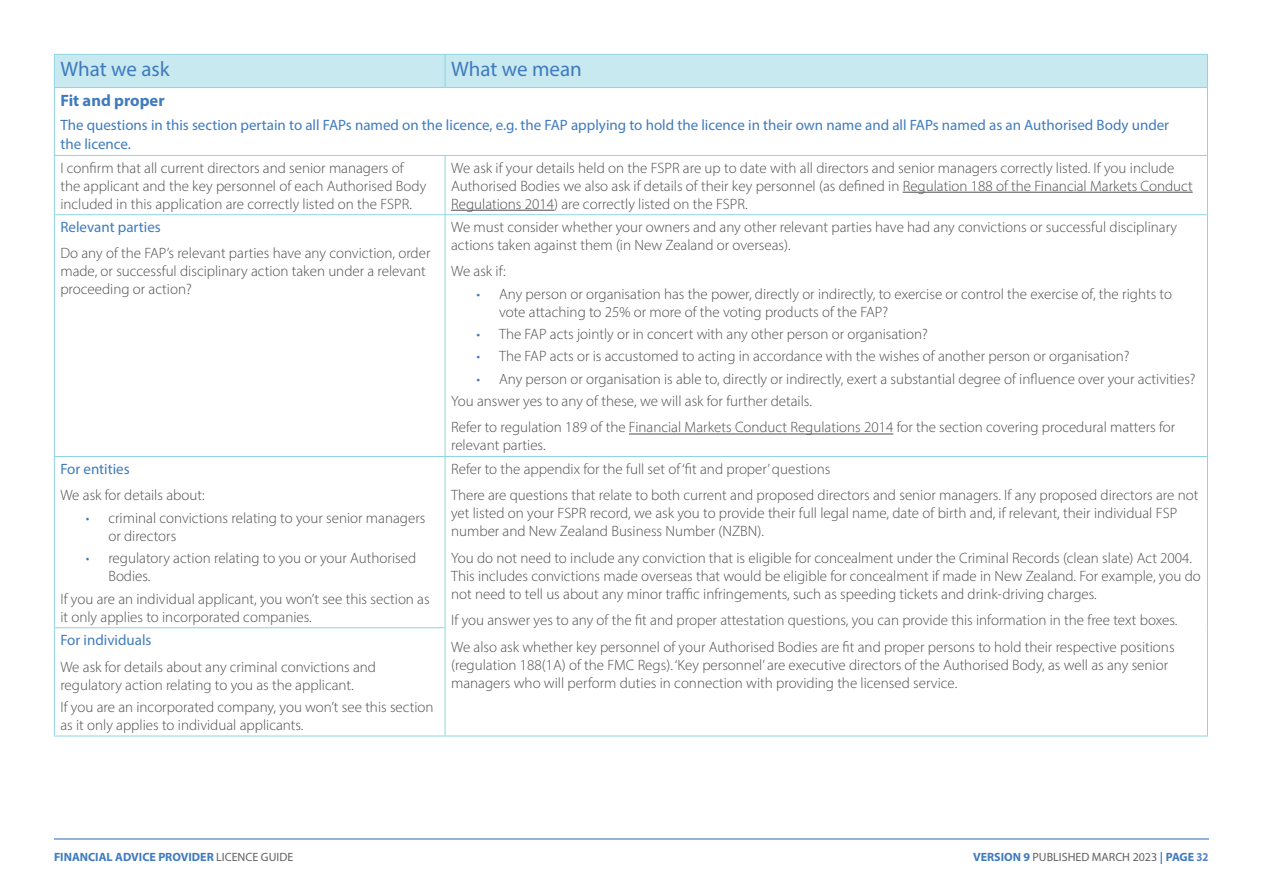
<style>
.page{position:relative;width:1263px;height:893px;background:#fff}
.page>*{position:absolute;margin:0;border:0;box-sizing:border-box;transform-origin:0 0}
.t1{font:21px "Myriad Pro";color:#407bbf}
.t2{font:700 16.5px "Myriad Pro";color:#407bbf}
.t3{font:300 15px/18px "Myriad Pro";color:#4d4d4d}
.t4{font:15px/19.5px "Myriad Pro";color:#407bbf}
.t5{font:700 12px "Myriad Pro";color:#407bbf}
.t6{font:12px "Myriad Pro";color:#616161}
.s1{color:#407bbf}
.s2{font-weight:400;color:#616161}
.s3{font-weight:700;color:#407bbf}
.s4{font-weight:700;color:#5484c4}
</style>
<div class="page">
<hr style="left:54px;top:838px;width:1155px;height:1px;background:#407bbf">
<div style="left:55px;top:55px;width:1152px;height:32px;background:#c7e9ef"></div>
<hr style="left:54px;top:54px;width:391px;height:1px;background:#8ed5e1">
<hr style="left:54px;top:55px;width:1px;height:32px;background:#8ed5e1">
<hr style="left:445px;top:54px;width:763px;height:1px;background:#8ed5e1">
<hr style="left:445px;top:55px;width:1px;height:32px;background:#8ed5e1">
<hr style="left:1207px;top:55px;width:1px;height:32px;background:#8ed5e1">
<hr style="left:54px;top:87px;width:391px;height:1px;background:#8ed5e1">
<hr style="left:54px;top:88px;width:1px;height:67px;background:#8ed5e1">
<hr style="left:445px;top:87px;width:763px;height:1px;background:#8ed5e1">
<hr style="left:1207px;top:88px;width:1px;height:67px;background:#8ed5e1">
<hr style="left:54px;top:155px;width:391px;height:1px;background:#8ed5e1">
<hr style="left:54px;top:156px;width:1px;height:58px;background:#8ed5e1">
<hr style="left:445px;top:155px;width:763px;height:1px;background:#8ed5e1">
<hr style="left:445px;top:156px;width:1px;height:58px;background:#8ed5e1">
<hr style="left:1207px;top:156px;width:1px;height:58px;background:#8ed5e1">
<hr style="left:54px;top:214px;width:391px;height:1px;background:#8ed5e1">
<hr style="left:54px;top:215px;width:1px;height:241px;background:#8ed5e1">
<hr style="left:445px;top:214px;width:763px;height:1px;background:#8ed5e1">
<hr style="left:445px;top:215px;width:1px;height:241px;background:#8ed5e1">
<hr style="left:1207px;top:215px;width:1px;height:241px;background:#8ed5e1">
<hr style="left:54px;top:456px;width:391px;height:1px;background:#8ed5e1">
<hr style="left:54px;top:457px;width:1px;height:170px;background:#8ed5e1">
<hr style="left:445px;top:456px;width:763px;height:1px;background:#8ed5e1">
<hr style="left:445px;top:457px;width:1px;height:170px;background:#8ed5e1">
<hr style="left:1207px;top:457px;width:1px;height:171px;background:#8ed5e1">
<hr style="left:54px;top:627px;width:391px;height:1px;background:#8ed5e1">
<hr style="left:54px;top:628px;width:1px;height:108px;background:#8ed5e1">
<hr style="left:445px;top:628px;width:1px;height:108px;background:#8ed5e1">
<hr style="left:1207px;top:628px;width:1px;height:108px;background:#8ed5e1">
<hr style="left:54px;top:736px;width:391px;height:1px;background:#8ed5e1">
<hr style="left:445px;top:736px;width:763px;height:1px;background:#8ed5e1">
<hr style="left:903px;top:192px;width:290px;height:1px;background:#4d4d4d">
<hr style="left:451px;top:210px;width:103px;height:1px;background:#4d4d4d">
<hr style="left:629px;top:434px;width:264px;height:1px;background:#4d4d4d">
<p class="t1" style="left:60px;top:56px;width:111px">What we ask</p>
<p class="t1" style="left:451px;top:56px;width:132px">What we mean</p>
<p class="t2" style="left:60px;top:90px;width:106px">Fit and proper</p>
<p class="t4" style="left:60px;top:115px;width:1110px">The questions in this section pertain to all FAPs named on the licence, e.g. the FAP applying to hold the licence in their own name and all FAPs named as an Authorised Body under the licence.</p>
<p class="t3" style="left:60px;top:159px;width:367px">I confirm that all current directors and senior managers of the applicant and the key personnel of each Authorised Body included in this application are correctly listed on the FSPR.</p>
<p class="t3" style="left:451px;top:159px;width:743px">We ask if your details held on the FSPR are up to date with all directors and senior managers correctly listed. If you include<br>Authorised Bodies we also ask if details of their key personnel (as defined in Regulation 188 of the Financial Markets Conduct<br>Regulations 2014) are correctly listed on the FSPR.</p>
<p class="t4" style="left:60px;top:217px;width:102px">Relevant parties</p>
<p class="t3" style="left:60px;top:244px;width:372px">Do any of the FAP’s relevant parties have any conviction, order made, or successful disciplinary action taken under a relevant proceeding or action?</p>
<p class="t3" style="left:451px;top:218px;width:728px">We must consider whether your owners and any other relevant parties have had any convictions or successful disciplinary actions taken against them (in New Zealand or overseas).</p>
<p class="t3" style="left:451px;top:262px;width:56px">We ask if:</p>
<p class="t3" style="left:499px;top:285px;width:674px;text-indent:-22px"><span class="s1">•</span> Any person or organisation has the power, directly or indirectly, to exercise or control the exercise of, the rights to vote attaching to 25% or more of the voting products of the FAP?</p>
<p class="t3" style="left:477px;top:325px;width:453px"><span class="s1">•</span> The FAP acts jointly or in concert with any other person or organisation?</p>
<p class="t3" style="left:477px;top:347px;width:654px"><span class="s1">•</span> The FAP acts or is accustomed to acting in accordance with the wishes of another person or organisation?</p>
<p class="t3" style="left:477px;top:370px;width:720px"><span class="s1">•</span> Any person or organisation is able to, directly or indirectly, exert a substantial degree of influence over your activities?</p>
<p class="t3" style="left:451px;top:392px;width:362px">You answer yes to any of these, we will ask for further details.</p>
<p class="t3" style="left:451px;top:418px;width:725px">Refer to regulation 189 of the Financial Markets Conduct Regulations 2014 for the section covering procedural matters for relevant parties.</p>
<p class="t4" style="left:60px;top:459px;width:71px">For entities</p>
<p class="t3" style="left:60px;top:486px;width:146px">We ask for details about:</p>
<p class="t3" style="left:108px;top:509px;width:318px;text-indent:-22px"><span class="s1">•</span> criminal convictions relating to your senior managers or directors</p>
<p class="t3" style="left:108px;top:549px;width:309px;text-indent:-22px"><span class="s1">•</span> regulatory action relating to you or your Authorised<br>Bodies.</p>
<p class="t3" style="left:60px;top:590px;width:371px">If you are an individual applicant, you won’t see this section as it only applies to incorporated companies.</p>
<p class="t4" style="left:60px;top:630px;width:93px">For individuals</p>
<p class="t3" style="left:60px;top:657px;width:317px">We ask for details about any criminal convictions and regulatory action relating to you as the applicant.</p>
<p class="t3" style="left:60px;top:698px;width:375px">If you are an incorporated company, you won’t see this section as it only applies to individual applicants.</p>
<p class="t3" style="left:451px;top:460px;width:381px">Refer to the appendix for the full set of ‘fit and proper’ questions</p>
<p class="t3" style="left:451px;top:486px;width:749px">There are questions that relate to both current and proposed directors and senior managers. If any proposed directors are not yet listed on your FSPR record, we ask you to provide their full legal name, date of birth and, if relevant, their individual FSP number and New Zealand Business Number (NZBN).</p>
<p class="t3" style="left:451px;top:549px;width:751px">You do not need to include any conviction that is eligible for concealment under the Criminal Records (clean slate) Act 2004.<br>This includes convictions made overseas that would be eligible for concealment if made in New Zealand. For example, you do not need to tell us about any minor traffic infringements, such as speeding tickets and drink-driving charges.</p>
<p class="t3" style="left:451px;top:611px;width:728px">If you answer yes to any of the fit and proper attestation questions, you can provide this information in the free text boxes.</p>
<p class="t3" style="left:451px;top:638px;width:725px">We also ask whether key personnel of your Authorised Bodies are fit and proper persons to hold their respective positions (regulation 188(1A) of the FMC Regs). ‘Key personnel’ are executive directors of the Authorised Body, as well as any senior managers who will perform duties in connection with providing the licensed service.</p>
<p class="t5" style="left:54px;top:849px;width:241px">FINANCIAL ADVICE PROVIDER <span class="s2">LICENCE GUIDE</span></p>
<p class="t6" style="left:973px;top:849px;width:237px"><span class="s3">VERSION 9</span> PUBLISHED MARCH 2023 <span class="s3">| PAGE</span> <span class="s4">32</span></p>
</div>
